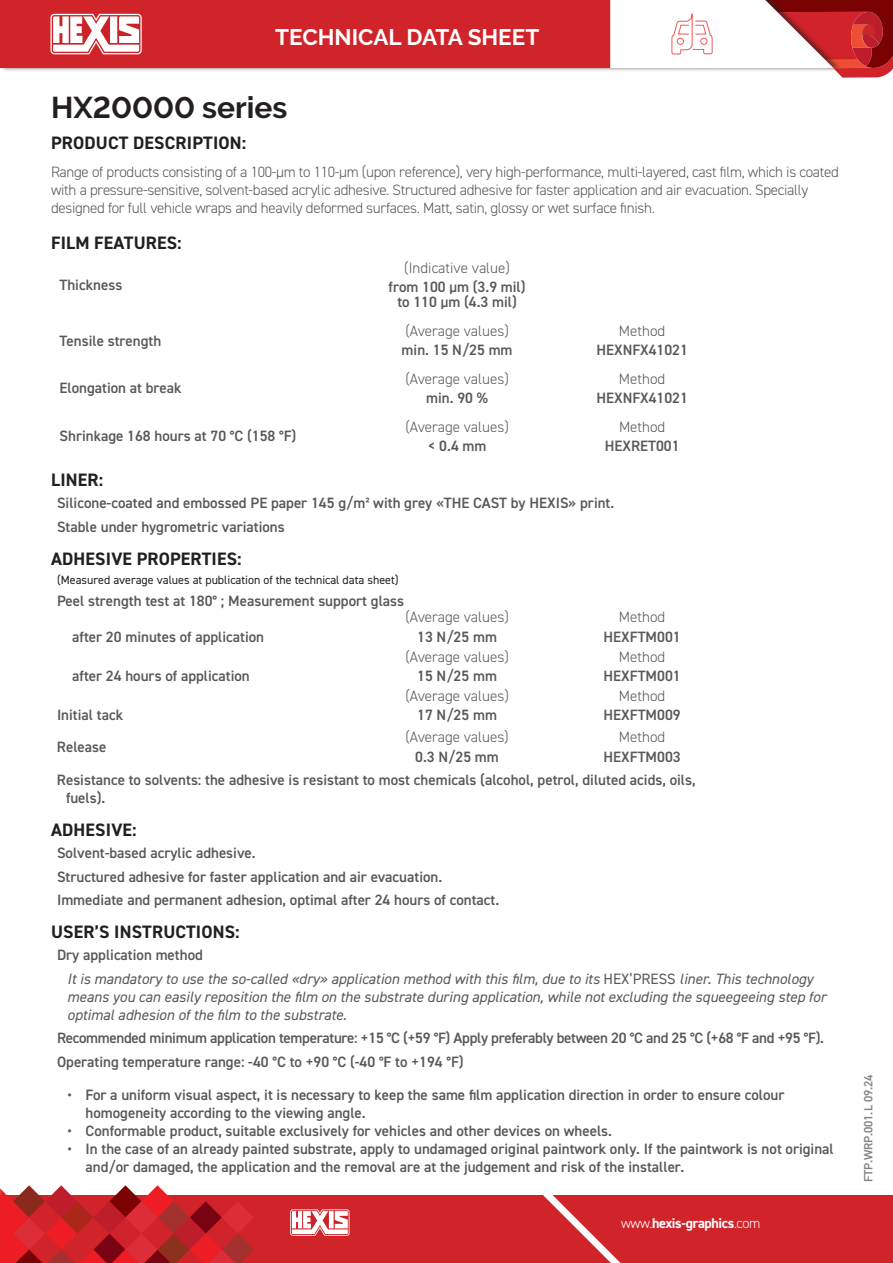
<style>
.page{position:relative;width:893px;height:1263px;background:#fff}
.page>*{position:absolute;margin:0;border:0;box-sizing:border-box;transform-origin:0 0}
.t1{font:700 30px "Raleway";color:#231f20}
.t2{font:700 22.5px "Raleway";color:#fff}
.t3{font:700 18px "DIN2014";letter-spacing:.01em;color:#231f20}
.t4{font:600 15px/23.7px "DIN2014";color:#57585a}
.t5{font:300 15px/18px "DIN2014";letter-spacing:-.02em;color:#57585a}
.t6{font:italic 15px/23.7px "DIN2014";color:#57585a}
.t7{font:600 15px/23.7px "DIN2014";letter-spacing:-.02em;color:#57585a}
.t8{font:300 15px "DIN2014";color:#57585a}
.t9{font:700 14.1px "DIN2014";letter-spacing:-.025em;color:#fff}
.t10{font:12px "DIN2014";color:#231f20}
.t11{font:600 12px "DIN2014";color:#808285}
.s1{font-weight:600;font-style:normal}
.s2{font-style:normal}
.s3{font-weight:300}
</style>
<div class="page">
<div style="left:0;top:1195px;width:893px;height:68px;background:#d1232a"></div>
<svg style="left:290px;top:1209px;width:60px;height:27px"></svg>
<svg style="left:0;top:1185px;width:254px;height:78px"></svg>
<svg style="left:543px;top:1195px;width:78px;height:68px"></svg>
<div style="left:0;top:0;width:841px;height:73px;background:#231f20;opacity:.6"></div>
<div style="left:0;top:0;width:610px;height:68px;background:#d1232a"></div>
<svg style="left:50px;top:14px;width:95px;height:40px"></svg>
<svg style="left:610px;top:0;width:283px;height:78px"></svg>
<div style="left:677px;top:38px;width:7px;height:7px;border:1px solid #f05758;border-radius:50%"></div>
<div style="left:700px;top:38px;width:7px;height:7px;border:1px solid #f05758;border-radius:50%"></div>
<h2 class="t2" style="left:275px;top:24px;width:265px">TECHNICAL DATA SHEET</h2>
<h1 class="t1" style="left:51px;top:90px;width:238px">HX20000 series</h1>
<p class="t3" style="left:51px;top:130px;width:197px">PRODUCT DESCRIPTION:</p>
<p class="t5" style="left:51px;top:163px;width:789px">Range of products consisting of a 100-µm to 110-µm (upon reference), very high-performance, multi-layered, cast film, which is coated with a pressure-sensitive, solvent-based acrylic adhesive. Structured adhesive for faster application and air evacuation. Specially designed for full vehicle wraps and heavily deformed surfaces. Matt, satin, glossy or wet surface finish.</p>
<p class="t3" style="left:51px;top:230px;width:132px">FILM FEATURES:</p>
<p class="t4" style="left:60px;top:273px;width:64px">Thickness</p>
<p class="t8" style="left:404px;top:259px;width:107px">(Indicative value)</p>
<p class="t4" style="left:389px;top:279px;width:138px;line-height:15px;text-align:center">from 100 µm (3.9 mil) to 110 µm (4.3 mil)</p>
<p class="t8" style="left:405px;top:322px;width:105px">(Average values)</p>
<p class="t4" style="left:402px;top:338px;width:112px">min. 15 N/25 mm</p>
<p class="t8" style="left:405px;top:370px;width:105px">(Average values)</p>
<p class="t4" style="left:426px;top:386px;width:63px">min. 90 %</p>
<p class="t8" style="left:405px;top:417px;width:105px">(Average values)</p>
<p class="t4" style="left:428px;top:434px;width:60px">&lt; 0.4 mm</p>
<p class="t5" style="left:619px;top:322px;width:48px">Method</p>
<p class="t4" style="left:596px;top:338px;width:93px">HEXNFX41021</p>
<p class="t4" style="left:60px;top:328px;width:103px">Tensile strength</p>
<p class="t5" style="left:619px;top:370px;width:48px">Method</p>
<p class="t4" style="left:596px;top:386px;width:93px">HEXNFX41021</p>
<p class="t4" style="left:60px;top:376px;width:124px">Elongation at break</p>
<p class="t5" style="left:619px;top:418px;width:48px">Method</p>
<p class="t4" style="left:605px;top:434px;width:76px">HEXRET001</p>
<p class="t4" style="left:60px;top:424px;width:238px">Shrinkage 168 hours at 70 °C (158 °F)</p>
<p class="t3" style="left:51px;top:468px;width:54px">LINER:</p>
<p class="t4" style="left:57px;top:491px;width:559px">Silicone-coated and embossed PE paper 145 g/m² with grey «THE CAST by HEXIS» print.<br>Stable under hygrometric variations</p>
<p class="t3" style="left:51px;top:547px;width:192px">ADHESIVE PROPERTIES:</p>
<p class="t10" style="left:57px;top:573px;width:343px">(Measured average values at publication of the technical data sheet)</p>
<p class="t4" style="left:57px;top:589px;width:349px">Peel strength test at 180° ; Measurement support glass</p>
<p class="t4" style="left:72px;top:624px;width:193px">after 20 minutes of application</p>
<p class="t8" style="left:405px;top:608px;width:105px">(Average values)</p>
<p class="t4" style="left:417px;top:624px;width:81px">13 N/25 mm</p>
<p class="t5" style="left:619px;top:608px;width:48px">Method</p>
<p class="t4" style="left:603px;top:624px;width:79px">HEXFTM001</p>
<p class="t4" style="left:72px;top:664px;width:179px">after 24 hours of application</p>
<p class="t4" style="left:57px;top:703px;width:68px">Initial tack</p>
<p class="t8" style="left:405px;top:647px;width:105px">(Average values)</p>
<p class="t4" style="left:417px;top:664px;width:81px">15 N/25 mm</p>
<p class="t8" style="left:405px;top:687px;width:105px">(Average values)</p>
<p class="t4" style="left:417px;top:703px;width:81px">17 N/25 mm</p>
<p class="t5" style="left:619px;top:648px;width:48px">Method</p>
<p class="t4" style="left:603px;top:664px;width:79px">HEXFTM001</p>
<p class="t5" style="left:619px;top:687px;width:48px">Method</p>
<p class="t4" style="left:603px;top:703px;width:79px">HEXFTM009</p>
<p class="t8" style="left:405px;top:728px;width:105px">(Average values)</p>
<p class="t4" style="left:415px;top:744px;width:85px">0.3 N/25 mm</p>
<p class="t5" style="left:619px;top:728px;width:48px">Method</p>
<p class="t4" style="left:57px;top:744px;width:640px;text-indent:546px">HEXFTM003<br>Resistance to solvents: the adhesive is resistant to most chemicals (alcohol, petrol, diluted acids, oils,</p>
<p class="t4" style="left:66px;top:786px;width:41px">fuels).</p>
<p class="t3" style="left:51px;top:818px;width:87px">ADHESIVE:</p>
<p class="t4" style="left:57px;top:841px;width:444px">Solvent-based acrylic adhesive.<br>Structured adhesive for faster application and air evacuation.<br>Immediate and permanent adhesion, optimal after 24 hours of contact.</p>
<p class="t3" style="left:51px;top:920px;width:190px">USER’S INSTRUCTIONS:</p>
<p class="t6" style="left:67px;top:943px;width:747px;text-indent:-10px"><span class="s1">Dry application method<br></span>It is mandatory to use the so-called «dry» application method with this film, due to its <span class="s2">HEX’PRESS</span> liner. This technology</p>
<p class="t6" style="left:67px;top:987px;width:760px;line-height:18px">means you can easily reposition the film on the substrate during application, while not excluding the squeegeeing step for optimal adhesion of the film to the substrate.</p>
<p class="t7" style="left:57px;top:1026px;width:768px">Recommended minimum application temperature: +15 °C (+59 °F) Apply preferably between 20 °C and 25 °C (+68 °F and +95 °F).<br>Operating temperature range: -40 °C to +90 °C (-40 °F to +194 °F)</p>
<p class="t4" style="left:86px;top:1085px;width:700px;line-height:18px;text-indent:-18px">• For a uniform visual aspect, it is necessary to keep the same film application direction in order to ensure colour homogeneity according to the viewing angle.</p>
<p class="t4" style="left:68px;top:1118px;width:546px">• Conformable product, suitable exclusively for vehicles and other devices on wheels.</p>
<p class="t4" style="left:86px;top:1139px;width:750px;line-height:18px;text-indent:-18px">• In the case of an already painted substrate, apply to undamaged original paintwork only. If the paintwork is not original and/or damaged, the application and the removal are at the judgement and risk of the installer.</p>
<p class="t4" style="left:57px;top:735px;width:51px">Release</p>
<p class="t9" style="left:621px;top:1214px;width:141px"><span class="s3">www.</span>hexis-graphics<span class="s3">.com</span></p>
<p class="t11" style="left:860px;top:1182px;width:109px;rotate:-90deg">FTP.WRP.001.L 09.24</p>
</div>
